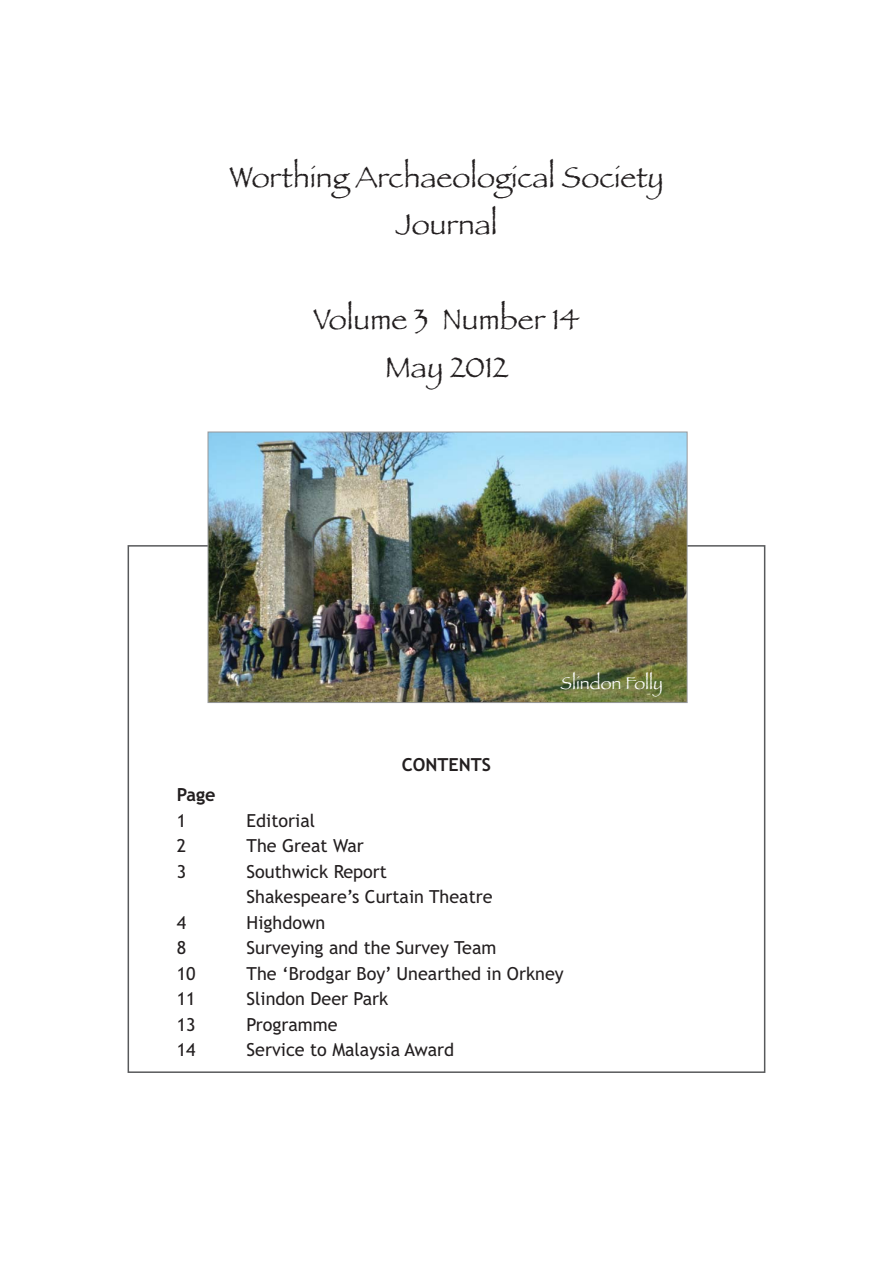
<style>
.page{position:relative;width:893px;height:1263px;background:#fff}
.page>*{position:absolute;margin:0;border:0;box-sizing:border-box;transform-origin:0 0}
.t1{font:30px/47.4px "Papyrus";color:#231f20;text-align:center}
.t2{font:18px/25.5px "Trebuchet MS";color:#231f20}
.t3{font:700 18px "Trebuchet MS";color:#231f20}
.t4{font:18px "Papyrus";color:#fff}
</style>
<div class="page">
<img style="left:210px;top:434px;width:475px;height:267px">
<div style="left:208px;top:432px;width:479px;height:271px;border:1px solid #96989b"></div>
<h1 class="t1" style="left:229px;top:155px;width:436px">Worthing Archaeological Society<br>Journal</h1>
<h1 class="t1" style="left:314px;top:297px;width:267px">Volume 3 Number 14<br>May 2012</h1>
<p class="t3" style="left:402px;top:754px;width:91px">CONTENTS</p>
<p class="t4" style="left:560px;top:672px;width:104px">Slindon Folly</p>
<p class="t3" style="left:177px;top:785px;width:40px">Page</p>
<p class="t2" style="left:177px;top:809px;width:11px">1</p>
<p class="t2" style="left:247px;top:809px;width:70px">Editorial</p>
<p class="t2" style="left:177px;top:835px;width:11px">2</p>
<p class="t2" style="left:247px;top:835px;width:119px">The Great War</p>
<p class="t2" style="left:177px;top:860px;width:11px">3</p>
<p class="t2" style="left:247px;top:860px;width:247px">Southwick Report<br>Shakespeare’s Curtain Theatre</p>
<p class="t2" style="left:177px;top:911px;width:11px">4</p>
<p class="t2" style="left:247px;top:911px;width:80px">Highdown</p>
<p class="t2" style="left:177px;top:937px;width:11px">8</p>
<p class="t2" style="left:247px;top:937px;width:251px">Surveying and the Survey Team</p>
<p class="t2" style="left:177px;top:962px;width:20px">10</p>
<p class="t2" style="left:247px;top:962px;width:319px">The ‘Brodgar Boy’ Unearthed in Orkney</p>
<p class="t2" style="left:177px;top:988px;width:20px">11</p>
<p class="t2" style="left:247px;top:988px;width:143px">Slindon Deer Park</p>
<p class="t2" style="left:177px;top:1013px;width:20px">13</p>
<p class="t2" style="left:247px;top:1013px;width:93px">Programme</p>
<p class="t2" style="left:177px;top:1039px;width:20px">14</p>
<p class="t2" style="left:247px;top:1039px;width:209px">Service to Malaysia Award</p>
</div>
